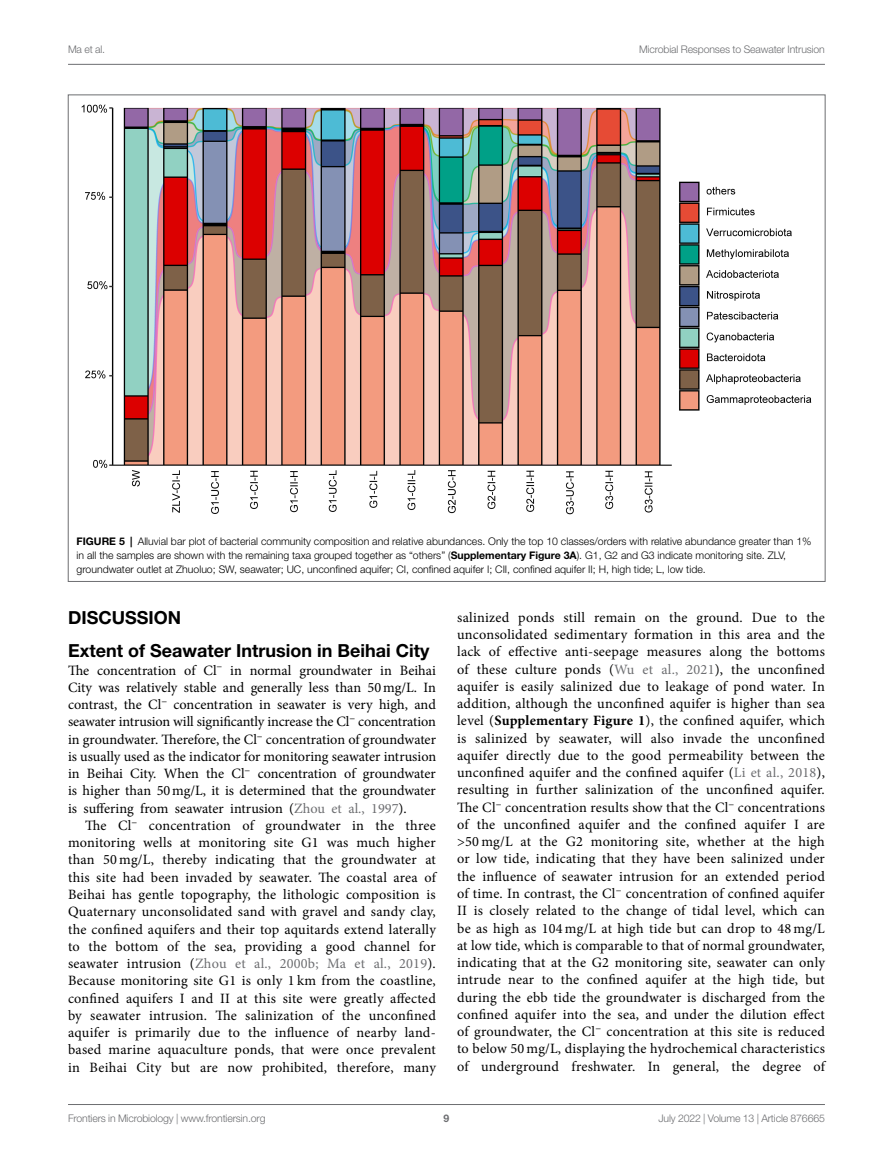
<style>
.page{position:relative;width:893px;height:1170px;background:#fff}
.page>*{position:absolute;margin:0;border:0;box-sizing:border-box;transform-origin:0 0}
.HEAD_2_after_HEAD_1{font:700 18px "Helvetica Neue LT Std";color:#000}
.HEAD_1{font:700 18px "Helvetica Neue LT Std";color:#000}
.TEXT{font:14.25px/17.2px "Minion Pro";letter-spacing:.01em;color:#000;text-align:justify}
.TEXT_FLUSH{font:14.25px/17.2px "Minion Pro";color:#000;text-align:justify}
.FIG_LEG{font:300 10.5px/14.2px "Helvetica Neue LT Std";color:#000}
.t1{font:300 10.5px "Helvetica Neue LT Std";letter-spacing:-.015em;color:#6d6e71}
.t2{font:700 10.5px "Helvetica Neue LT Std";color:#6d6e71}
.s1{font-weight:700}
.s2{color:#6d6e71}
</style>
<div class="page">
<hr style="left:68px;top:64px;width:757px;height:1px;background:#6d6e71">
<hr style="left:68px;top:1104px;width:757px;height:1px;background:#6d6e71">
<img style="left:81px;top:104px;width:731px;height:411px">
<p class="t1" style="left:68px;top:42px;width:39px">Ma et al.</p>
<p class="t1" style="left:639px;top:42px;width:187px">Microbial Responses to Seawater Intrusion</p>
<p class="FIG_LEG" style="left:77px;top:533px;width:736px"><span class="s1">FIGURE 5 |</span> Alluvial bar plot of bacterial community composition and relative abundances. Only the top 10 classes/orders with relative abundance greater than 1% in all the samples are shown with the remaining taxa grouped together as “others” (<span class="s1">Supplementary Figure 3A</span>). G1, G2 and G3 indicate monitoring site. ZLV, groundwater outlet at Zhuoluo; SW, seawater; UC, unconfined aquifer; CI, confined aquifer I; CII, confined aquifer II; H, high tide; L, low tide.</p>
<p class="HEAD_1" style="left:68px;top:606px;width:115px">DISCUSSION</p>
<p class="HEAD_2_after_HEAD_1" style="left:68px;top:639px;width:363px">Extent of Seawater Intrusion in Beihai City</p>
<p class="TEXT_FLUSH" style="left:68px;top:661px;width:370px">The concentration of Cl<sup>−</sup> in normal groundwater in Beihai City was relatively stable and generally less than 50mg/L. In contrast, the Cl<sup>−</sup> concentration in seawater is very high, and seawater intrusion will significantly increase the Cl<sup>−</sup> concentration in groundwater. Therefore, the Cl<sup>−</sup> concentration of groundwater is usually used as the indicator for monitoring seawater intrusion in Beihai City. When the Cl<sup>−</sup> concentration of groundwater is higher than 50mg/L, it is determined that the groundwater is suffering from seawater intrusion (<span class="s2">Zhou et al., 1997</span>).</p>
<p class="TEXT" style="left:68px;top:816px;width:369px;text-indent:17px">The Cl<sup>−</sup> concentration of groundwater in the three monitoring wells at monitoring site G1 was much higher than 50 mg/L, thereby indicating that the groundwater at this site had been invaded by seawater. The coastal area of Beihai has gentle topography, the lithologic composition is Quaternary unconsolidated sand with gravel and sandy clay, the confined aquifers and their top aquitards extend laterally to the bottom of the sea, providing a good channel for seawater intrusion (<span class="s2">Zhou et al., 2000b; Ma et al., 2019</span>).<br>Because monitoring site G1 is only 1 km from the coastline, confined aquifers I and II at this site were greatly affected by seawater intrusion. The salinization of the unconfined aquifer is primarily due to the influence of nearby land&shy;based marine aquaculture ponds, that were once prevalent in Beihai City but are now prohibited, therefore, many</p>
<p class="TEXT" style="left:457px;top:608px;width:369px">salinized ponds still remain on the ground. Due to the unconsolidated sedimentary formation in this area and the lack of effective anti-seepage measures along the bottoms of these culture ponds (<span class="s2">Wu et al., 2021</span>), the unconfined aquifer is easily salinized due to leakage of pond water. In addition, although the unconfined aquifer is higher than sea level (<span class="s1">Supplementary Figure 1</span>), the confined aquifer, which is salinized by seawater, will also invade the unconfined aquifer directly due to the good permeability between the unconfined aquifer and the confined aquifer (<span class="s2">Li et al., 2018</span>), resulting in further salinization of the unconfined aquifer.<br>The Cl<sup>−</sup> concentration results show that the Cl<sup>−</sup> concentrations of the unconfined aquifer and the confined aquifer I are &gt;50 mg/L at the G2 monitoring site, whether at the high or low tide, indicating that they have been salinized under the influence of seawater intrusion for an extended period of time. In contrast, the Cl<sup>−</sup> concentration of confined aquifer II is closely related to the change of tidal level, which can be as high as 104 mg/L at high tide but can drop to 48 mg/L at low tide, which is comparable to that of normal groundwater, indicating that at the G2 monitoring site, seawater can only intrude near to the confined aquifer at the high tide, but during the ebb tide the groundwater is discharged from the confined aquifer into the sea, and under the dilution effect of groundwater, the Cl<sup>−</sup> concentration at this site is reduced to below 50 mg/L, displaying the hydrochemical characteristics of underground freshwater. In general, the degree of</p>
<p class="t1" style="left:68px;top:1111px;width:199px">Frontiers in Microbiology | www.frontiersin.org</p>
<p class="t2" style="left:444px;top:1111px;width:7px">9</p>
<p class="t1" style="left:658px;top:1111px;width:168px">July 2022 | Volume 13 | Article 876665</p>
</div>
